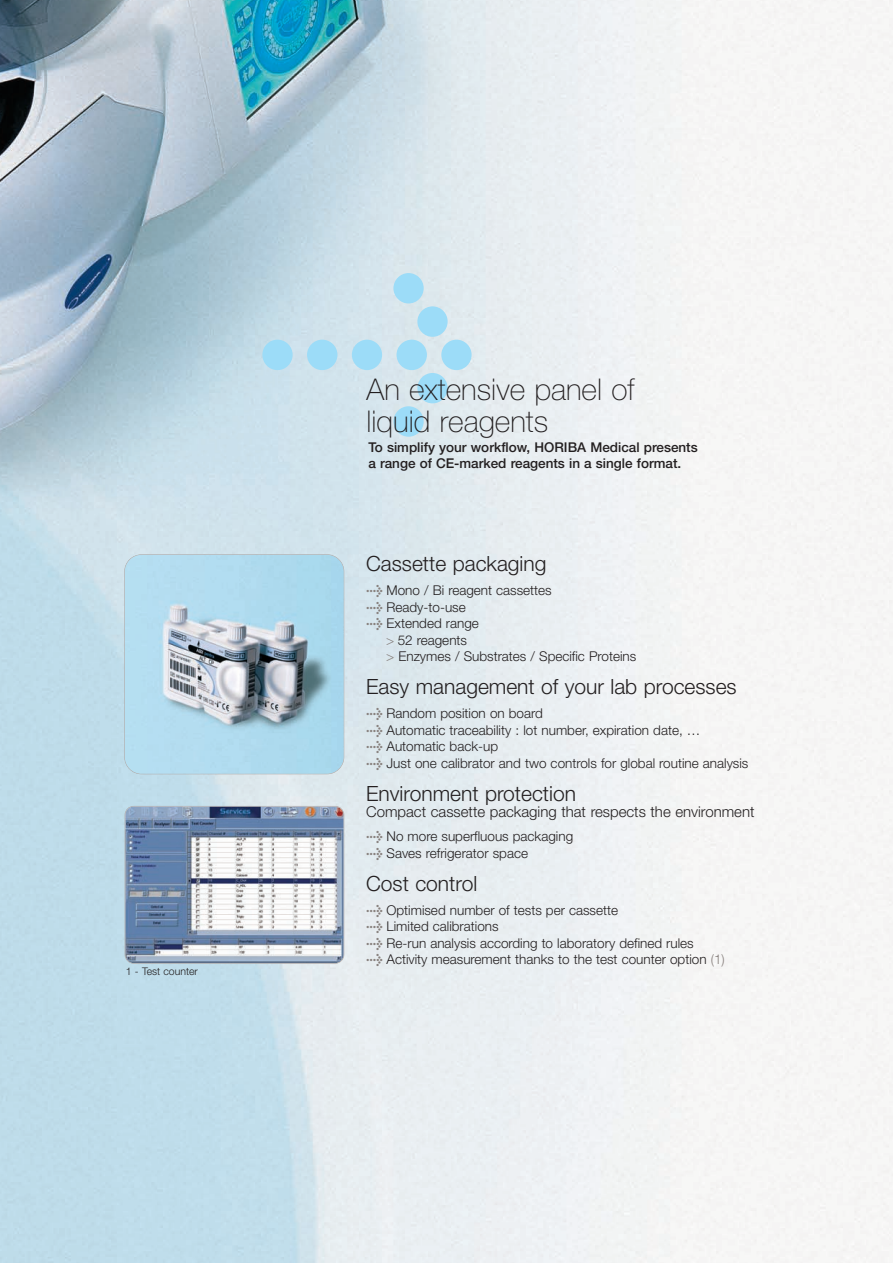
<style>
.page{position:relative;width:893px;height:1263px;background:#fff}
.page>*{position:absolute;margin:0;border:0;box-sizing:border-box;transform-origin:0 0}
.t1{font:700 180px "Meta Plus";color:#9cdcf8}
.t2{font:100 30px/31.5px "Helvetica Neue";color:#231f20}
.t3{font:300 21px "Helvetica Neue";color:#231f20}
.t4{font:300 15px "Helvetica Neue";color:#231f20}
.t5{font:300 13.5px/16.5px "Helvetica Neue";color:#231f20}
.t6{font:500 13.5px/16.2px "Helvetica Neue";color:#231f20}
.t7{font:300 10.5px "Helvetica Neue";color:#231f20}
.s1{font-family:"Meta Plus";font-weight:700;color:#87807d}
.s2{color:#87807d}
</style>
<div class="page">
<img style="left:0;top:0;width:893px;height:1263px">
<img style="left:125px;top:555px;width:219px;height:219px;border-radius:17px">
<div style="left:124px;top:554px;width:220px;height:220px;border:1px solid #afa7a4;border-radius:17px"></div>
<img style="left:125px;top:806px;width:219px;height:157px;border-radius:9px">
<div style="left:125px;top:806px;width:219px;height:158px;border:1px solid #afa7a4;border-radius:9px"></div>
<p class="t7" style="left:126px;top:967px;width:74px">1 - Test counter</p>
<p class="t1" style="left:254px;top:275px;width:228px">&gt;</p>
<p class="t2" style="left:367px;top:376px;width:270px">An extensive panel of liquid reagents</p>
<p class="t6" style="left:368px;top:440px;width:331px">To simplify your workflow, HORIBA Medical presents a range of CE-marked reagents in a single format.</p>
<p class="t3" style="left:366px;top:556px;width:182px">Cassette packaging</p>
<p class="t5" style="left:366px;top:583px;width:187px"><span class="s1">&gt;</span> Mono / Bi reagent cassettes</p>
<p class="t5" style="left:366px;top:600px;width:101px"><span class="s1">&gt;</span> Ready-to-use</p>
<p class="t5" style="left:366px;top:616px;width:114px"><span class="s1">&gt;</span> Extended range</p>
<p class="t5" style="left:386px;top:633px;width:82px"><span class="s2">&gt;</span> 52 reagents</p>
<p class="t5" style="left:386px;top:649px;width:252px"><span class="s2">&gt;</span> Enzymes / Substrates / Specific Proteins</p>
<p class="t3" style="left:366px;top:679px;width:372px">Easy management of your lab processes</p>
<p class="t5" style="left:366px;top:706px;width:384px"><span class="s1">&gt;</span> Random position on board<br><span class="s1">&gt;</span> Automatic traceability : lot number, expiration date, …<br><span class="s1">&gt;</span> Automatic back-up<br><span class="s1">&gt;</span> Just one calibrator and two controls for global routine analysis</p>
<p class="t3" style="left:366px;top:785px;width:211px">Environment protection</p>
<p class="t4" style="left:366px;top:806px;width:390px">Compact cassette packaging that respects the environment</p>
<p class="t5" style="left:366px;top:829px;width:208px"><span class="s1">&gt;</span> No more superfluous packaging <span class="s1">&gt;</span> Saves refrigerator space</p>
<p class="t3" style="left:366px;top:875px;width:113px">Cost control</p>
<p class="t5" style="left:366px;top:903px;width:360px"><span class="s1">&gt;</span> Optimised number of tests per cassette<br><span class="s1">&gt;</span> Limited calibrations<br><span class="s1">&gt;</span> Re-run analysis according to laboratory defined rules<br><span class="s1">&gt;</span> Activity measurement thanks to the test counter option <span class="s2">(1)</span></p>
</div>
